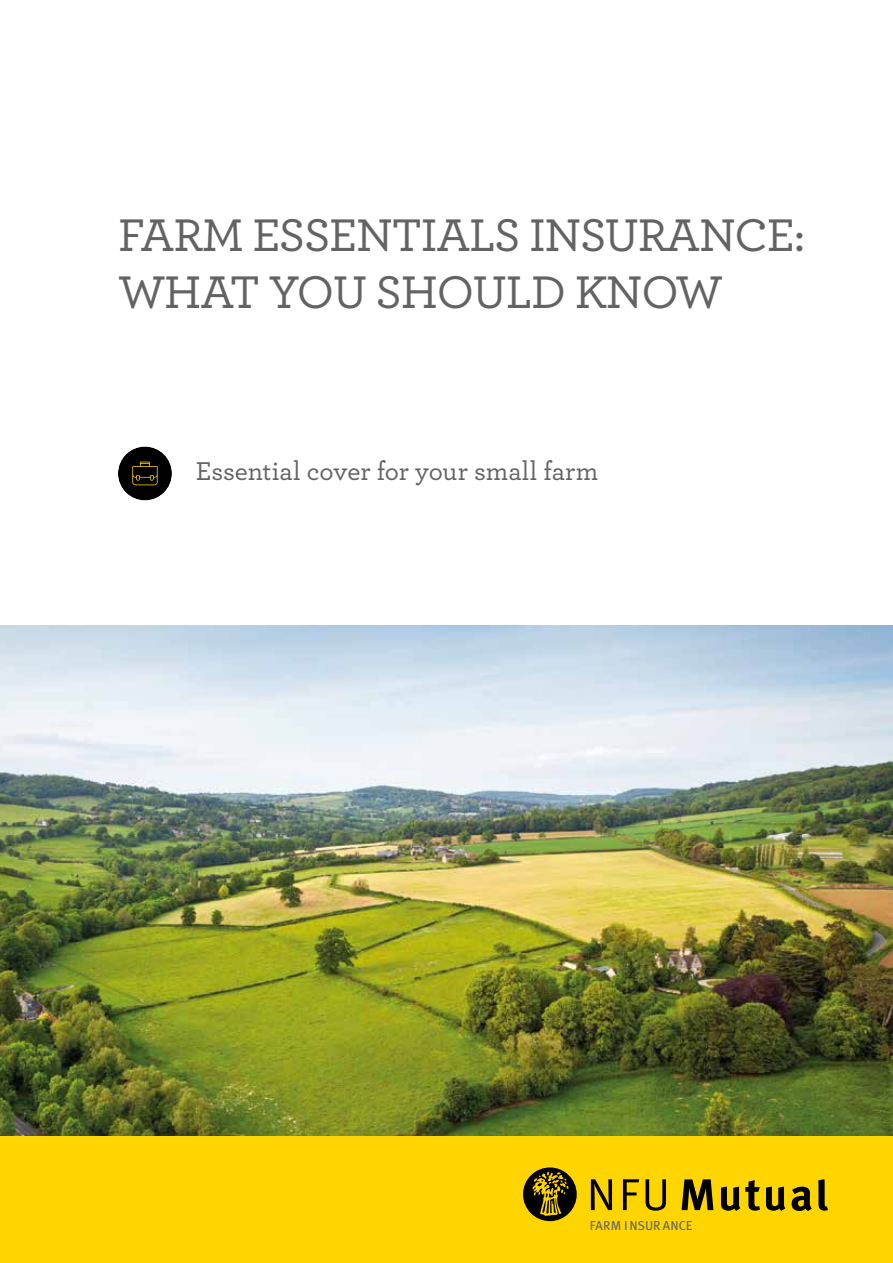
<style>
.page{position:relative;width:893px;height:1263px;background:#fff}
.page>*{position:absolute;margin:0;border:0;box-sizing:border-box;transform-origin:0 0}
.t1{font:500 48px/57.6px "Archer";letter-spacing:-.025em;color:#646363}
.t2{font:500 27px "Archer";letter-spacing:-.005em;color:#646363}
.t3{font:12.9px "Meta Plus";color:#646363}
</style>
<div class="page">
<div style="left:118px;top:446px;width:54px;height:54px;background:#000;border-radius:50%"></div>
<svg style="left:132px;top:462px;width:26px;height:23px"></svg>
<div style="left:0;top:1135px;width:893px;height:128px;background:#ffd500"></div>
<img style="left:0;top:625px;width:893px;height:510px">
<svg style="left:591px;top:1179px;width:21px;height:31px"></svg>
<svg style="left:623px;top:1179px;width:16px;height:31px"></svg>
<svg style="left:645px;top:1179px;width:21px;height:31px"></svg>
<svg style="left:682px;top:1179px;width:31px;height:31px"></svg>
<svg style="left:721px;top:1180px;width:39px;height:31px"></svg>
<svg style="left:766px;top:1186px;width:19px;height:25px"></svg>
<svg style="left:792px;top:1186px;width:20px;height:25px"></svg>
<svg style="left:818px;top:1179px;width:10px;height:31px"></svg>
<div style="left:523px;top:1167px;width:54px;height:54px;background:#000;border-radius:50%"></div>
<svg style="left:532px;top:1171px;width:37px;height:45px"></svg>
<h1 class="t1" style="left:118px;top:204px;width:688px">FARM ESSENTIALS INSURANCE:<br>WHAT YOU SHOULD KNOW</h1>
<p class="t2" style="left:196px;top:452px;width:404px">Essential cover for your small farm</p>
<p class="t3" style="left:590px;top:1218px;width:104px">FARM I NSUR ANCE</p>
</div>
